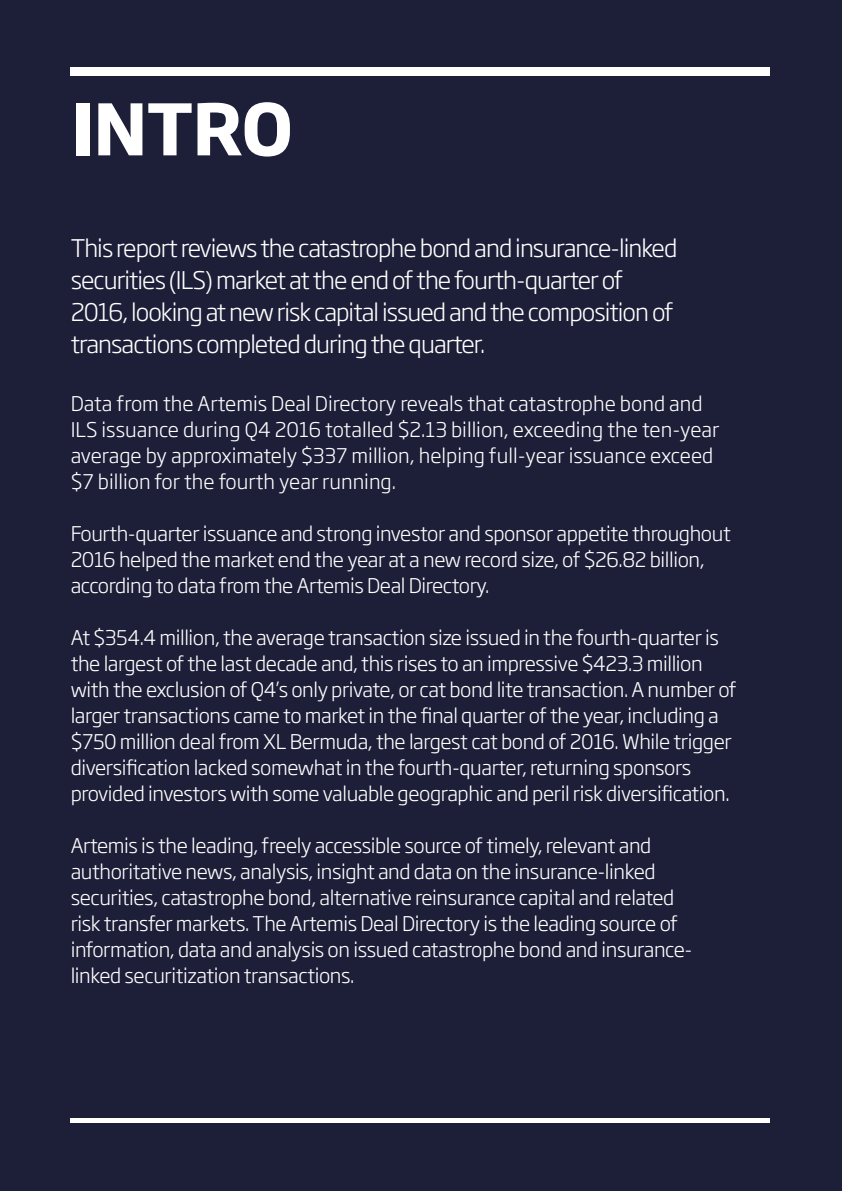
<style>
.page{position:relative;width:842px;height:1191px;background:#1d1e38}
.page>*{position:absolute;margin:0;border:0;box-sizing:border-box;transform-origin:0 0}
.t1{font:700 70px "Soho Gothic Pro";letter-spacing:-.015em;color:#fff}
.t2{font:300 24px/32px "Soho Gothic Pro";letter-spacing:-.04em;color:#fff}
.t3{font:300 20px/26px "Soho Gothic Pro";letter-spacing:-.02em;color:#fff}
.t4{font:300 20px/26px "Soho Gothic Pro";color:#fff}
</style>
<div class="page">
<div style="left:71px;top:67px;width:699px;height:8px;background:#fff"></div>
<div style="left:71px;top:1118px;width:699px;height:5px;background:#fff"></div>
<h1 class="t1" style="left:71px;top:74px;width:224px">INTRO</h1>
<p class="t2" style="left:71px;top:231px;width:608px">This report reviews the catastrophe bond and insurance-linked securities (ILS) market at the end of the fourth-quarter of 2016, looking at new risk capital issued and the composition of transactions completed during the quarter.</p>
<p class="t4" style="left:71px;top:389px;width:650px">Data from the Artemis Deal Directory reveals that catastrophe bond and ILS issuance during Q4 2016 totalled $2.13 billion, exceeding the ten-year average by approximately $337 million, helping full-year issuance exceed $7 billion for the fourth year running.</p>
<p class="t3" style="left:71px;top:519px;width:662px">Fourth-quarter issuance and strong investor and sponsor appetite throughout<br>2016 helped the market end the year at a new record size, of $26.82 billion, according to data from the Artemis Deal Directory.</p>
<p class="t3" style="left:71px;top:623px;width:667px">At $354.4 million, the average transaction size issued in the fourth-quarter is the largest of the last decade and, this rises to an impressive $423.3 million with the exclusion of Q4’s only private, or cat bond lite transaction. A number of larger transactions came to market in the final quarter of the year, including a $750 million deal from XL Bermuda, the largest cat bond of 2016. While trigger diversification lacked somewhat in the fourth-quarter, returning sponsors provided investors with some valuable geographic and peril risk diversification.</p>
<p class="t3" style="left:71px;top:831px;width:623px">Artemis is the leading, freely accessible source of timely, relevant and authoritative news, analysis, insight and data on the insurance-linked securities, catastrophe bond, alternative reinsurance capital and related risk transfer markets. The Artemis Deal Directory is the leading source of information, data and analysis on issued catastrophe bond and insurance&shy;linked securitization transactions.</p>
</div>
